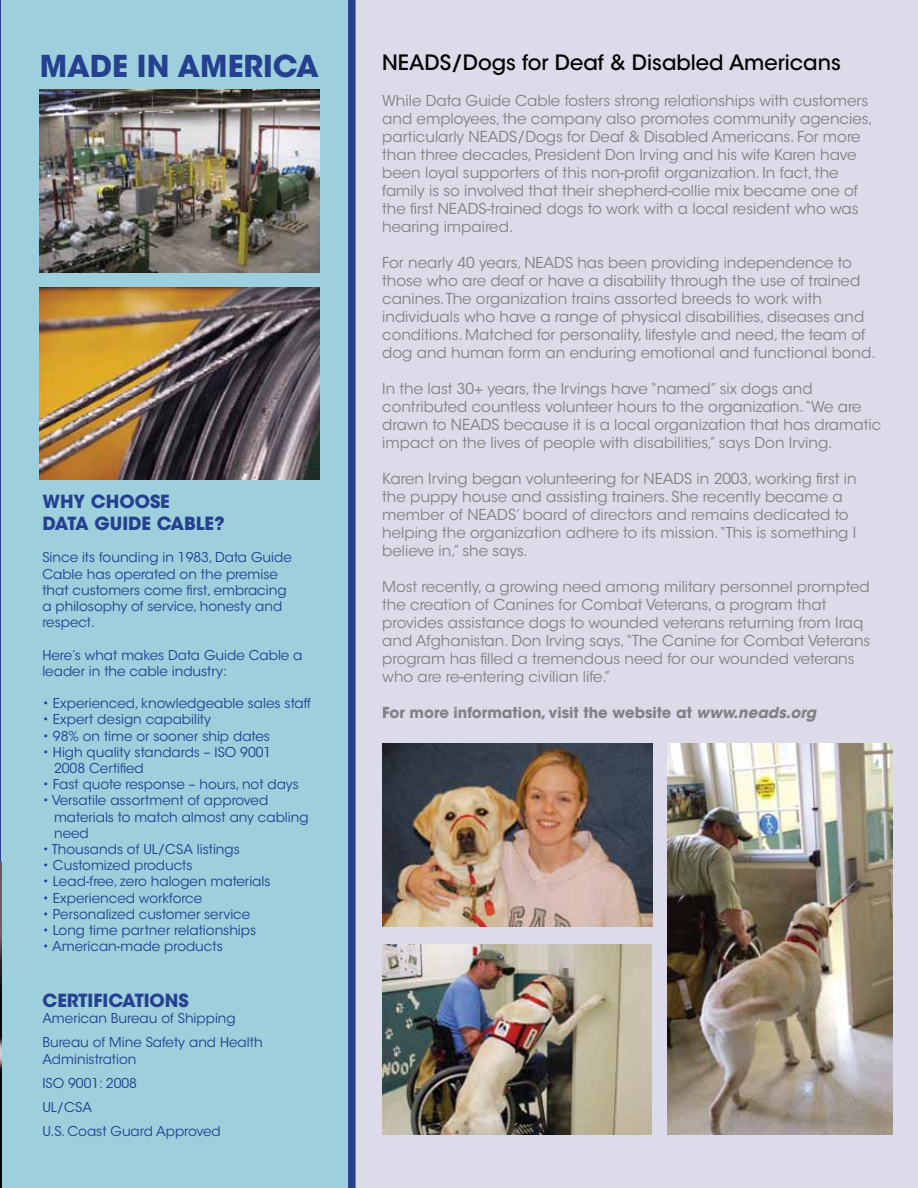
<style>
.page{position:relative;width:918px;height:1188px;background:#fff}
.page>*{position:absolute;margin:0;border:0;box-sizing:border-box;transform-origin:0 0}
.t1{font:700 30px "ITC Avant Garde Std";color:#25408f}
.t2{font:500 21px "ITC Avant Garde Std";color:#000}
.t3{font:700 18px/21.6px "ITC Avant Garde Std";color:#25408f}
.t4{font:15px/18px "ITC Avant Garde Std";color:#808285}
.t5{font:700 15px "ITC Avant Garde Std";color:#808285}
.t6{font:13.5px/16.2px "ITC Avant Garde Std";color:#25408f}
.s1{font-style:italic}
</style>
<div class="page">
<div style="left:339px;top:0;width:579px;height:1188px;background:#dcdbea"></div>
<hr style="left:0;top:0;width:1px;height:1188px;background:#25408f">
<div style="left:1px;top:0;width:353px;height:1188px;background:#9dcfdd"></div>
<img style="left:382px;top:743px;width:270px;height:184px">
<img style="left:668px;top:743px;width:224px;height:391px">
<img style="left:382px;top:944px;width:270px;height:190px">
<img style="left:0;top:862px;width:1px;height:326px">
<img style="left:39px;top:287px;width:281px;height:193px">
<div style="left:348px;top:0;width:8px;height:1188px;background:#25408f"></div>
<img style="left:39px;top:89px;width:281px;height:184px">
<h1 class="t1" style="left:40px;top:46px;width:49px">Made</h1>
<h1 class="t1" style="left:137px;top:46px;width:84px">in America</h1>
<p class="t3" style="left:42px;top:491px;width:184px">WHY CHOOSE<br>DATA GUIDE CABLE?</p>
<p class="t6" style="left:42px;top:550px;width:251px">Since its founding in 1983, Data Guide<br>Cable has operated on the premise that customers come first, embracing a philosophy of service, honesty and respect.</p>
<p class="t6" style="left:42px;top:647px;width:262px">Here’s what makes Data Guide Cable a leader in the cable industry:</p>
<p class="t6" style="left:42px;top:695px;width:270px">• Experienced, knowledgeable sales staff</p>
<p class="t6" style="left:42px;top:712px;width:170px">• Expert design capability</p>
<p class="t6" style="left:42px;top:728px;width:229px">• 98% on time or sooner ship dates</p>
<p class="t6" style="left:54px;top:744px;width:219px;text-indent:-12px">• High quality standards – ISO 9001<br>2008 Certified</p>
<p class="t6" style="left:42px;top:776px;width:258px">• Fast quote response – hours, not days</p>
<p class="t6" style="left:54px;top:793px;width:256px;text-indent:-12px">• Versatile assortment of approved materials to match almost any cabling need</p>
<p class="t6" style="left:42px;top:841px;width:199px">• Thousands of UL/CSA listings</p>
<p class="t6" style="left:42px;top:857px;width:152px">• Customized products</p>
<p class="t6" style="left:42px;top:874px;width:230px">• Lead-free, zero halogen materials</p>
<p class="t6" style="left:42px;top:890px;width:161px">• Experienced workforce</p>
<p class="t6" style="left:42px;top:906px;width:209px">• Personalized customer service</p>
<p class="t6" style="left:42px;top:922px;width:215px">• Long time partner relationships</p>
<p class="t6" style="left:42px;top:938px;width:182px">• American-made products</p>
<p class="t3" style="left:42px;top:990px;width:148px">CERTIFICATIONS</p>
<p class="t6" style="left:42px;top:1007px;width:222px;line-height:24px">American Bureau of Shipping<br>Bureau of Mine Safety and Health</p>
<p class="t6" style="left:42px;top:1047px;width:96px;line-height:24px">Administration<br>ISO</p>
<p class="t6" style="left:42px;top:1071px;width:180px;line-height:24px;text-indent:26px">9001: 2008<br>UL/CSA<br>U.S. Coast Guard Approved</p>
<h2 class="t2" style="left:382px;top:49px;width:460px">NEADS/Dogs for Deaf &amp; Disabled Americans</h2>
<p class="t4" style="left:382px;top:91px;width:492px">While Data Guide Cable fosters strong relationships with customers and employees, the company also promotes community agencies, particularly NEA</p>
<p class="t4" style="left:382px;top:127px;width:480px;text-indent:116px">DS/Dogs for Deaf &amp; Disabled Americans. For more than three decades, President Don Irving and his wife Karen have been loyal supporters of this non-profit organization. In fact, the family is so involved that their shepherd-collie mix became one of the first NEA</p>
<p class="t4" style="left:382px;top:199px;width:478px;text-indent:86px">DS-trained dogs to work with a local resident who was hearing impaired.</p>
<p class="t4" style="left:382px;top:253px;width:153px">For nearly 40 years, NEA</p>
<p class="t4" style="left:382px;top:253px;width:495px;text-indent:172px">DS has been providing independence to those who are deaf or have a disability through the use of trained canines. The organization trains assorted breeds to work with individuals who have a range of physical disabilities, diseases and conditions. Matched for personality, lifestyle and need, the team of dog and human form an enduring emotional and functional bond.</p>
<p class="t4" style="left:382px;top:379px;width:481px">In the last 30+ years, the Irvings have “named” six dogs and contributed countless volunteer hours to the organization.“We are drawn to NEA</p>
<p class="t4" style="left:382px;top:415px;width:500px;text-indent:99px">DS because it is a local organization that has dramatic impact on the lives of people with disabilities,” says Don Irving.</p>
<p class="t4" style="left:382px;top:469px;width:272px">Karen Irving began volunteering for NEA</p>
<p class="t4" style="left:382px;top:469px;width:476px;text-indent:291px">DS in 2003, working first in the puppy house and assisting trainers. She recently became a member of NEA</p>
<p class="t4" style="left:382px;top:505px;width:473px;text-indent:115px">DS’ board of directors and remains dedicated to helping the organization adhere to its mission.“This is something I believe in,” she says.</p>
<p class="t4" style="left:382px;top:577px;width:490px">Most recently, a growing need among military personnel prompted the creation of Canines for Combat Veterans, a program that provides assistance dogs to wounded veterans returning from Iraq and Afghanistan. Don Irving says,“The Canine for Combat Veterans program has filled a tremendous need for our wounded veterans who are re-entering civilian life.”</p>
<p class="t5" style="left:382px;top:702px;width:435px">For more information, visit the website at <span class="s1">www.neads.org</span></p>
</div>
